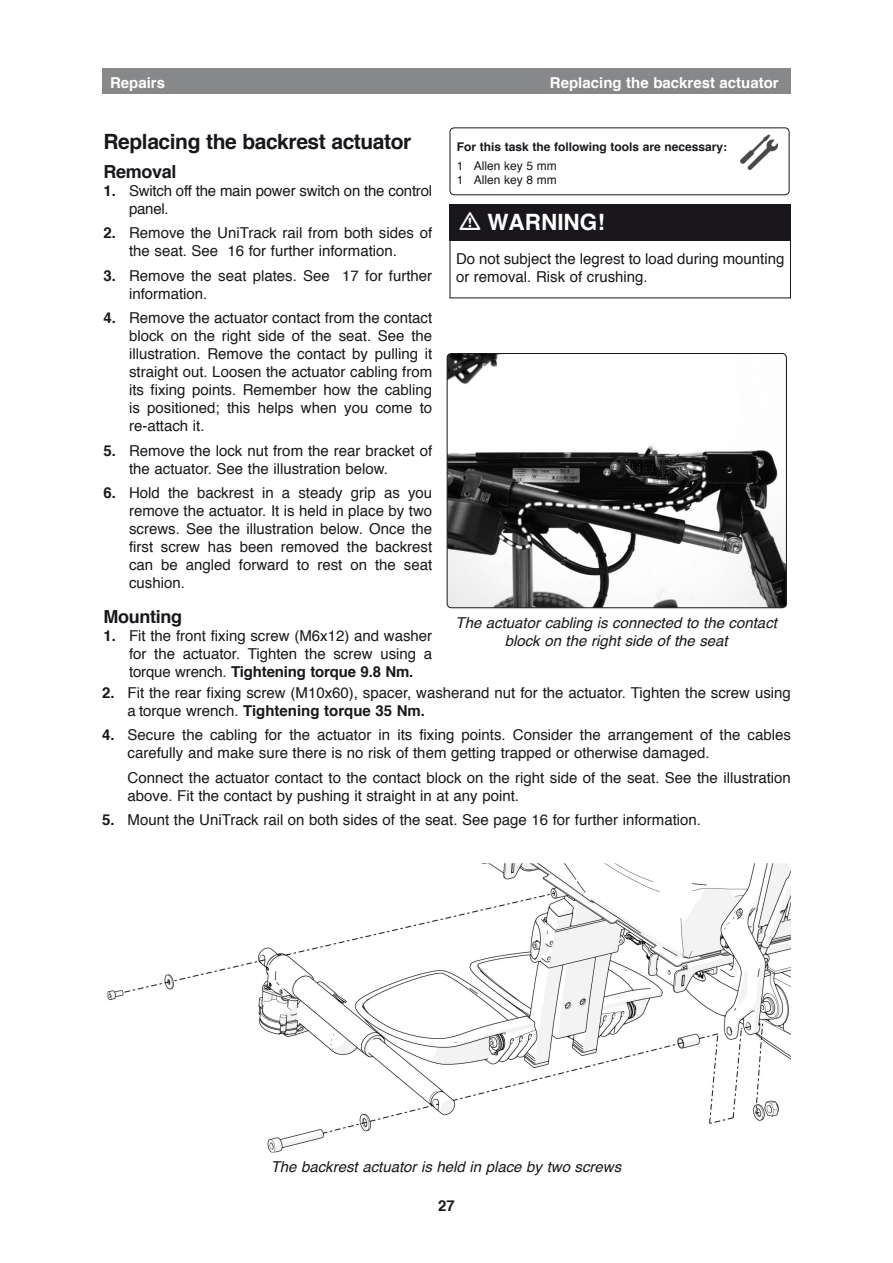
<style>
.page{position:relative;width:893px;height:1263px;background:#fff}
.page>*{position:absolute;margin:0;border:0;box-sizing:border-box;transform-origin:0 0}
.t1{font:700 22.5px "Helvetica";color:#fff}
.t2{font:700 21px "Helvetica";letter-spacing:-.02em;color:#1a171c}
.t3{font:700 18px "Helvetica";letter-spacing:-.02em;color:#1a171c}
.t4{font:15px/18px "Helvetica";color:#1a171c}
.t5{font:italic 15px/18px "Helvetica";color:#1a171c;text-align:center}
.t6{font:700 15px "Helvetica";color:#fff}
.t7{font:700 15px "Helvetica";color:#1a171c}
.t8{font:700 12px "Helvetica";color:#1a171c}
.t9{font:12px/14.4px "Helvetica";color:#1a171c}
.s1{font-weight:700}
</style>
<div class="page">
<div style="left:102px;top:68px;width:689px;height:26px;background:#87888a"></div>
<img style="left:107px;top:863px;width:684px;height:289px">
<div style="left:450px;top:128px;width:339px;height:67px;border:1px solid #1a171c;border-radius:4px"></div>
<img style="left:741px;top:134px;width:37px;height:36px">
<img style="left:447px;top:353px;width:339px;height:255px">
<div style="left:447px;top:353px;width:340px;height:255px;border:1px solid #1a171c;border-radius:4px"></div>
<div style="left:450px;top:204px;width:341px;height:37px;background:#1a171c"></div>
<p class="t6" style="left:110px;top:71px;width:57px">Repairs</p>
<p class="t6" style="left:550px;top:71px;width:230px">Replacing the backrest actuator</p>
<h2 class="t2" style="left:104px;top:125px;width:309px">Replacing the backrest actuator</h2>
<p class="t3" style="left:104px;top:157px;width:74px">Removal</p>
<p class="t4" style="left:129px;top:182px;width:305px;text-indent:-26px"><span class="s1">1.</span> Switch off the main power switch on the control panel.</p>
<p class="t4" style="left:129px;top:225px;width:305px;text-indent:-26px"><span class="s1">2.</span> Remove the UniTrack rail from both sides of the seat. See 16 for further information.</p>
<p class="t4" style="left:129px;top:267px;width:305px;text-indent:-26px"><span class="s1">3.</span> Remove the seat plates. See 17 for further information.</p>
<p class="t4" style="left:129px;top:309px;width:305px;text-align:justify;text-indent:-26px"><span class="s1">4.</span> Remove the actuator contact from the contact block on the right side of the seat. See the illustration. Remove the contact by pulling it straight out. Loosen the actuator cabling from its fixing points. Remember how the cabling is positioned; this helps when you come to re-attach it.</p>
<p class="t4" style="left:129px;top:442px;width:305px;text-indent:-26px"><span class="s1">5.</span> Remove the lock nut from the rear bracket of the actuator. See the illustration below.</p>
<p class="t4" style="left:129px;top:484px;width:305px;text-align:justify;text-indent:-26px"><span class="s1">6.</span> Hold the backrest in a steady grip as you remove the actuator. It is held in place by two screws. See the illustration below. Once the first screw has been removed the backrest can be angled forward to rest on the seat cushion.</p>
<p class="t3" style="left:104px;top:602px;width:80px">Mounting</p>
<p class="t4" style="left:129px;top:627px;width:305px;text-align:justify;text-indent:-26px"><span class="s1">1.</span> Fit the front fixing screw (M6x12) and washer for the actuator. Tighten the screw using a torque wrench. <span class="s1">Tightening torque 9.8 Nm.</span></p>
<p class="t8" style="left:457px;top:137px;width:272px">For this task the following tools are necessary:</p>
<p class="t9" style="left:457px;top:159px;width:102px">1 Allen key 5 mm<br>1 Allen key 8 mm</p>
<h1 class="t1" style="left:487px;top:204px;width:119px">WARNING!</h1>
<p class="t4" style="left:456px;top:250px;width:330px">Do not subject the legrest to load during mounting or removal. Risk of crushing.</p>
<p class="t5" style="left:455px;top:614px;width:323px">The actuator cabling is connected to the contact block on the right side of the seat</p>
<p class="t4" style="left:128px;top:684px;width:665px;text-indent:-26px"><span class="s1">2.</span> Fit the rear fixing screw (M10x60), spacer, washerand nut for the actuator. Tighten the screw using a torque wrench. <span class="s1">Tightening torque 35 Nm.</span></p>
<p class="t4" style="left:128px;top:726px;width:665px;text-indent:-26px"><span class="s1">4.</span> Secure the cabling for the actuator in its fixing points. Consider the arrangement of the cables carefully and make sure there is no risk of them getting trapped or otherwise damaged.</p>
<p class="t4" style="left:128px;top:769px;width:665px">Connect the actuator contact to the contact block on the right side of the seat. See the illustration above. Fit the contact by pushing it straight in at any point.</p>
<p class="t4" style="left:102px;top:811px;width:601px"><span class="s1">5.</span> Mount the UniTrack rail on both sides of the seat. See page 16 for further information.</p>
<p class="t5" style="left:271px;top:1158px;width:352px">The backrest actuator is held in place by two screws</p>
<p class="t7" style="left:438px;top:1193px;width:18px">27</p>
</div>
